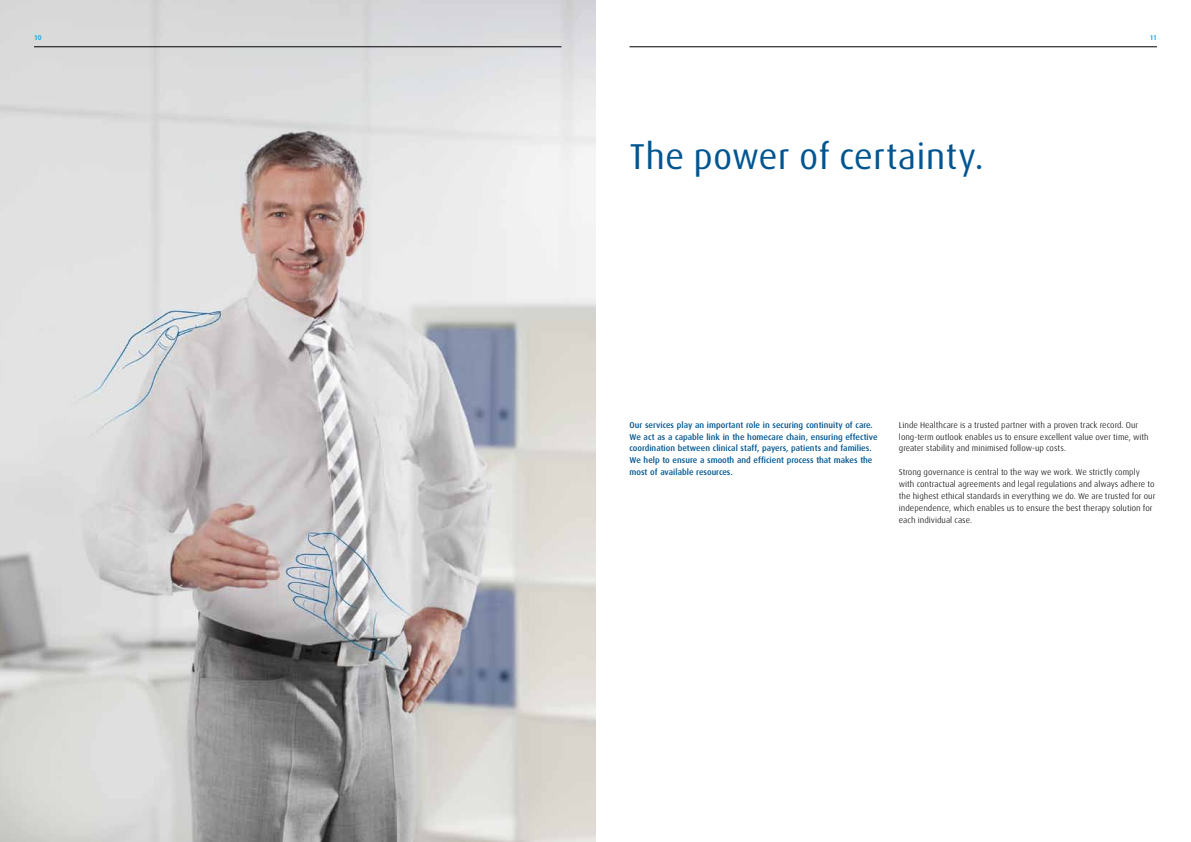
<style>
.page{position:relative;width:1191px;height:842px;background:#fff}
.page>*{position:absolute;margin:0;border:0;box-sizing:border-box;transform-origin:0 0}
.t1{font:36px "Linde Dax Global";color:#005590}
.t2{font:300 8.5px/11.9px "Linde Dax Global";color:#000}
.t3{font:500 8.5px/11.9px "Linde Dax Global";color:#005590}
.t4{font:500 7px "Linde Dax Global";color:#009ee3}
</style>
<div class="page">
<hr style="left:629px;top:47px;width:528px;height:1px;background:#000">
<img style="left:0;top:0;width:595px;height:842px">
<hr style="left:34px;top:47px;width:527px;height:1px;background:#000">
<p class="t4" style="left:34px;top:33px;width:9px">10</p>
<p class="t4" style="left:1149px;top:33px;width:9px">11</p>
<h1 class="t1" style="left:629px;top:135px;width:356px">The power of certainty.</h1>
<p class="t3" style="left:629px;top:419px;width:249px">Our services play an important role in securing continuity of care.<br>We act as a capable link in the homecare chain, ensuring effective coordination between clinical staff, payers, patients and families.<br>We help to ensure a smooth and efficient process that makes the most of available resources.</p>
<p class="t2" style="left:899px;top:419px;width:251px">Linde Healthcare is a trusted partner with a proven track record. Our long-term outlook enables us to ensure excellent value over time, with greater stability and minimised follow-up costs.</p>
<p class="t2" style="left:899px;top:466px;width:258px">Strong governance is central to the way we work. We strictly comply with contractual agreements and legal regulations and always adhere to the highest ethical standards in everything we do. We are trusted for our independence, which enables us to ensure the best therapy solution for each individual case.</p>
</div>
